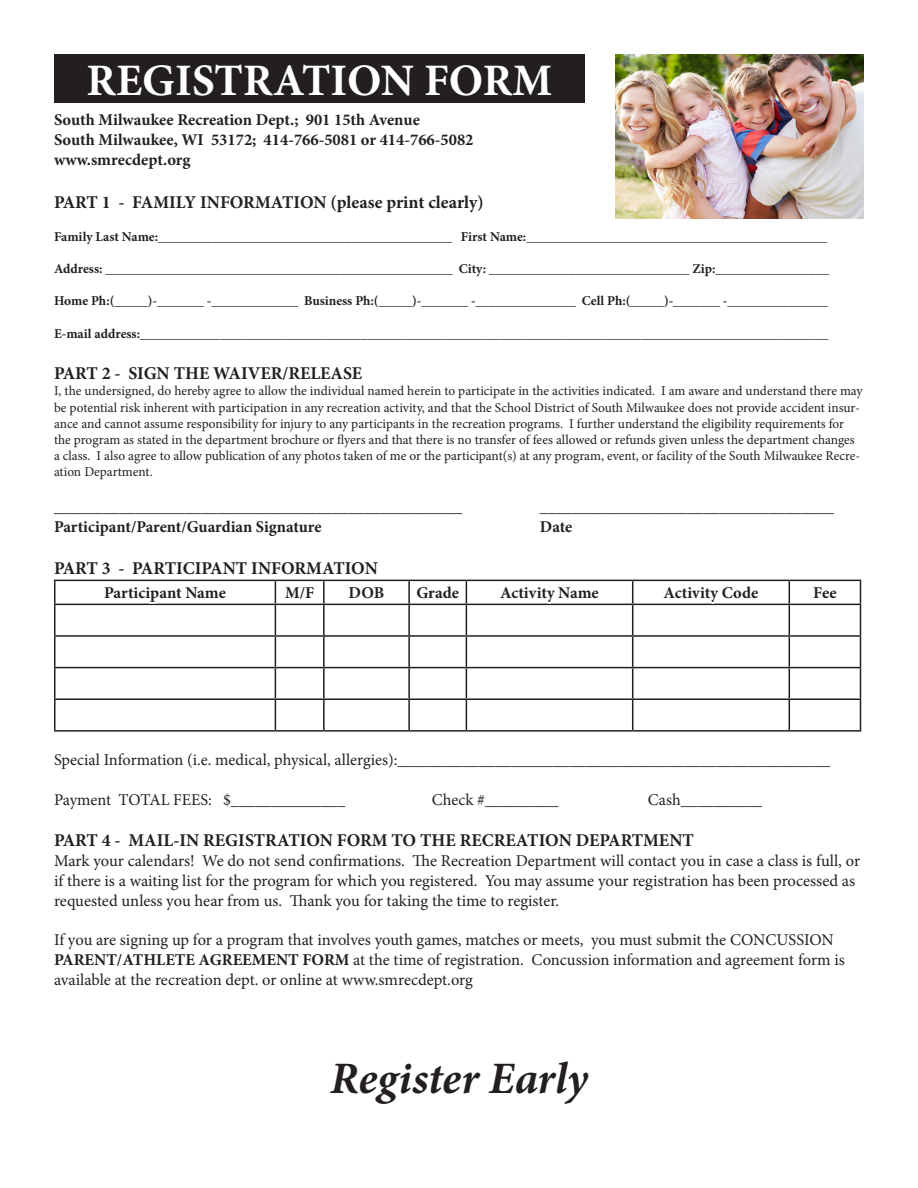
<style>
.page{position:relative;width:918px;height:1188px;background:#fff}
.page>*{position:absolute;margin:0;border:0;box-sizing:border-box;transform-origin:0 0}
.t1{font:700 45px "Minion Pro";color:#fff}
.t2{font:italic 700 45px "Minion Pro";color:#231f20}
.t3{font:700 18px "Minion Pro";color:#231f20}
.t4{font:16.5px/19.8px "Minion Pro";letter-spacing:-.005em;color:#231f20}
.t5{font:700 16.5px "Minion Pro";color:#231f20}
.t6{font:13.5px/16.2px "Minion Pro";color:#231f20}
.t7{font:700 13.5px "Minion Pro";color:#231f20}
.s1{font-weight:700}
</style>
<div class="page">
<hr style="left:54px;top:580px;width:221px;height:1px;background:#231f20">
<hr style="left:54px;top:581px;width:2px;height:23px;background:#231f20">
<hr style="left:275px;top:580px;width:49px;height:1px;background:#231f20">
<svg style="left:275px;top:581px;width:1px;height:23px"></svg>
<hr style="left:324px;top:580px;width:85px;height:1px;background:#231f20">
<hr style="left:323px;top:581px;width:2px;height:23px;background:#231f20">
<hr style="left:409px;top:580px;width:57px;height:1px;background:#231f20">
<hr style="left:408px;top:581px;width:2px;height:23px;background:#231f20">
<hr style="left:466px;top:580px;width:167px;height:1px;background:#231f20">
<hr style="left:633px;top:580px;width:156px;height:1px;background:#231f20">
<svg style="left:632px;top:581px;width:1px;height:23px"></svg>
<hr style="left:789px;top:580px;width:72px;height:1px;background:#231f20">
<svg style="left:789px;top:581px;width:1px;height:23px"></svg>
<svg style="left:860px;top:581px;width:1px;height:23px"></svg>
<hr style="left:54px;top:604px;width:221px;height:1px;background:#231f20">
<hr style="left:54px;top:605px;width:2px;height:30px;background:#231f20">
<hr style="left:275px;top:604px;width:49px;height:1px;background:#231f20">
<hr style="left:275px;top:605px;width:1px;height:30px;background:#231f20">
<hr style="left:324px;top:604px;width:85px;height:1px;background:#231f20">
<hr style="left:323px;top:605px;width:2px;height:30px;background:#231f20">
<hr style="left:409px;top:604px;width:57px;height:1px;background:#231f20">
<hr style="left:408px;top:605px;width:2px;height:30px;background:#231f20">
<hr style="left:466px;top:604px;width:167px;height:1px;background:#231f20">
<hr style="left:466px;top:605px;width:1px;height:30px;background:#231f20">
<hr style="left:633px;top:604px;width:156px;height:1px;background:#231f20">
<hr style="left:632px;top:605px;width:1px;height:30px;background:#231f20">
<hr style="left:789px;top:604px;width:72px;height:1px;background:#231f20">
<hr style="left:789px;top:605px;width:1px;height:30px;background:#231f20">
<hr style="left:860px;top:605px;width:1px;height:30px;background:#231f20">
<hr style="left:54px;top:635px;width:221px;height:2px;background:#231f20">
<hr style="left:54px;top:637px;width:2px;height:30px;background:#231f20">
<hr style="left:275px;top:635px;width:49px;height:2px;background:#231f20">
<hr style="left:275px;top:637px;width:1px;height:30px;background:#231f20">
<hr style="left:324px;top:635px;width:85px;height:2px;background:#231f20">
<hr style="left:323px;top:637px;width:2px;height:30px;background:#231f20">
<hr style="left:409px;top:635px;width:57px;height:2px;background:#231f20">
<hr style="left:408px;top:637px;width:2px;height:30px;background:#231f20">
<hr style="left:466px;top:635px;width:167px;height:2px;background:#231f20">
<hr style="left:466px;top:637px;width:1px;height:30px;background:#231f20">
<hr style="left:633px;top:635px;width:156px;height:2px;background:#231f20">
<hr style="left:632px;top:637px;width:1px;height:30px;background:#231f20">
<hr style="left:789px;top:635px;width:72px;height:2px;background:#231f20">
<hr style="left:789px;top:637px;width:1px;height:30px;background:#231f20">
<hr style="left:860px;top:637px;width:1px;height:30px;background:#231f20">
<hr style="left:54px;top:667px;width:221px;height:1px;background:#231f20">
<hr style="left:54px;top:668px;width:2px;height:30px;background:#231f20">
<hr style="left:275px;top:667px;width:49px;height:1px;background:#231f20">
<hr style="left:275px;top:668px;width:1px;height:30px;background:#231f20">
<hr style="left:324px;top:667px;width:85px;height:1px;background:#231f20">
<hr style="left:323px;top:668px;width:2px;height:30px;background:#231f20">
<hr style="left:409px;top:667px;width:57px;height:1px;background:#231f20">
<hr style="left:408px;top:668px;width:2px;height:30px;background:#231f20">
<hr style="left:466px;top:667px;width:167px;height:1px;background:#231f20">
<hr style="left:466px;top:668px;width:1px;height:30px;background:#231f20">
<hr style="left:633px;top:667px;width:156px;height:1px;background:#231f20">
<hr style="left:632px;top:668px;width:1px;height:30px;background:#231f20">
<hr style="left:789px;top:667px;width:72px;height:1px;background:#231f20">
<hr style="left:789px;top:668px;width:1px;height:30px;background:#231f20">
<hr style="left:860px;top:668px;width:1px;height:30px;background:#231f20">
<hr style="left:54px;top:698px;width:221px;height:2px;background:#231f20">
<hr style="left:54px;top:700px;width:2px;height:30px;background:#231f20">
<hr style="left:275px;top:698px;width:49px;height:2px;background:#231f20">
<hr style="left:275px;top:700px;width:1px;height:30px;background:#231f20">
<hr style="left:324px;top:698px;width:85px;height:2px;background:#231f20">
<hr style="left:323px;top:700px;width:2px;height:30px;background:#231f20">
<hr style="left:409px;top:698px;width:57px;height:2px;background:#231f20">
<hr style="left:408px;top:700px;width:2px;height:30px;background:#231f20">
<hr style="left:466px;top:698px;width:167px;height:2px;background:#231f20">
<hr style="left:466px;top:700px;width:1px;height:30px;background:#231f20">
<hr style="left:633px;top:698px;width:156px;height:2px;background:#231f20">
<hr style="left:632px;top:700px;width:1px;height:30px;background:#231f20">
<hr style="left:789px;top:698px;width:72px;height:2px;background:#231f20">
<hr style="left:789px;top:700px;width:1px;height:30px;background:#231f20">
<hr style="left:860px;top:700px;width:1px;height:30px;background:#231f20">
<hr style="left:54px;top:730px;width:221px;height:2px;background:#231f20">
<hr style="left:275px;top:730px;width:49px;height:2px;background:#231f20">
<hr style="left:324px;top:730px;width:85px;height:2px;background:#231f20">
<hr style="left:409px;top:730px;width:57px;height:2px;background:#231f20">
<hr style="left:466px;top:730px;width:167px;height:2px;background:#231f20">
<hr style="left:633px;top:730px;width:156px;height:2px;background:#231f20">
<hr style="left:789px;top:730px;width:72px;height:2px;background:#231f20">
<svg style="left:102px;top:603px;width:128px;height:1px"></svg>
<svg style="left:282px;top:579px;width:35px;height:120px"></svg>
<svg style="left:414px;top:581px;width:53px;height:23px"></svg>
<svg style="left:498px;top:579px;width:104px;height:27px"></svg>
<svg style="left:661px;top:579px;width:101px;height:27px"></svg>
<div style="left:54px;top:54px;width:531px;height:49px;background:#231f20"></div>
<img style="left:615px;top:54px;width:249px;height:164px">
<p class="t1" style="left:87px;top:49px;width:467px">REGISTRATION FORM</p>
<p class="t5" style="left:54px;top:108px;width:367px">South Milwaukee Recreation Dept.; 901 15th Avenue</p>
<p class="t5" style="left:54px;top:128px;width:421px">South Milwaukee, WI 53172; 414-766-5081 or 414-766-5082</p>
<p class="t5" style="left:54px;top:148px;width:138px">www.smrecdept.org</p>
<p class="t3" style="left:54px;top:190px;width:431px">PART 1 - FAMILY INFORMATION (please print clearly)</p>
<p class="t7" style="left:54px;top:227px;width:775px">Family Last Name:____________________________________________ First Name:_____________________________________________</p>
<p class="t7" style="left:54px;top:259px;width:777px">Address: ____________________________________________________ City: ______________________________ Zip:_________________</p>
<p class="t7" style="left:54px;top:292px;width:775px">Home Ph:(_____)-_______ -_____________ Business Ph:(_____)-_______ -_______________ Cell Ph:(_____)-_______ -_______________</p>
<p class="t7" style="left:54px;top:324px;width:776px">E-mail address:_______________________________________________________________________________________________________</p>
<p class="t3" style="left:54px;top:361px;width:310px">PART 2 - SIGN THE WAIVER/RELEASE</p>
<p class="t6" style="left:54px;top:383px;width:810px">I, the undersigned, do hereby agree to allow the individual named herein to participate in the activities indicated. I am aware and understand there may be potential risk inherent with participation in any recreation activity, and that the School District of South Milwaukee does not provide accident insur&shy;ance and cannot assume responsibility for injury to any participants in the recreation programs. I further understand the eligibility requirements for the program as stated in the department brochure or flyers and that there is no transfer of fees allowed or refunds given unless the department changes a class. I also agree to allow publication of any photos taken of me or the participant(s) at any program, event, or facility of the South Milwaukee Recre&shy;ation Department.</p>
<p class="t5" style="left:54px;top:495px;width:410px">__________________________________________________</p>
<p class="t5" style="left:540px;top:495px;width:296px">____________________________________</p>
<p class="t5" style="left:54px;top:515px;width:269px">Participant/Parent/Guardian Signature</p>
<p class="t5" style="left:540px;top:515px;width:34px">Date</p>
<p class="t3" style="left:54px;top:555px;width:325px">PART 3 - PARTICIPANT INFORMATION</p>
<p class="t5" style="left:104px;top:581px;width:123px">Participant Name</p>
<p class="t5" style="left:285px;top:581px;width:31px">M/F</p>
<p class="t5" style="left:349px;top:581px;width:37px">DOB</p>
<p class="t5" style="left:416px;top:581px;width:44px">Grade</p>
<p class="t5" style="left:500px;top:581px;width:100px">Activity Name</p>
<p class="t5" style="left:664px;top:581px;width:96px">Activity Code</p>
<p class="t5" style="left:813px;top:581px;width:25px">Fee</p>
<p class="t4" style="left:54px;top:750px;width:778px">Special Information (i.e. medical, physical, allergies):_____________________________________________________</p>
<p class="t4" style="left:54px;top:790px;width:293px">Payment TOTAL FEES: $______________</p>
<p class="t4" style="left:432px;top:790px;width:128px">Check #_________</p>
<p class="t4" style="left:648px;top:790px;width:116px">Cash__________</p>
<p class="t3" style="left:54px;top:828px;width:641px">PART 4 - MAIL-IN REGISTRATION FORM TO THE RECREATION DEPARTMENT</p>
<p class="t4" style="left:54px;top:851px;width:808px">Mark your calendars! We do not send confirmations. The Recreation Department will contact you in case a class is full, or if there is a waiting list for the program for which you registered. You may assume your registration has been processed as requested unless you hear from us. Thank you for taking the time to register.</p>
<p class="t4" style="left:54px;top:930px;width:792px">If you are signing up for a program that involves youth games, matches or meets, you must submit the CONCUSSION<br><span class="s1">PARENT/ATHLETE AGREEMENT FORM</span> at the time of registration. Concussion information and agreement form is available at the recreation dept. or online at www.smrecdept.org</p>
<p class="t2" style="left:330px;top:1046px;width:259px">Register Early</p>
</div>
